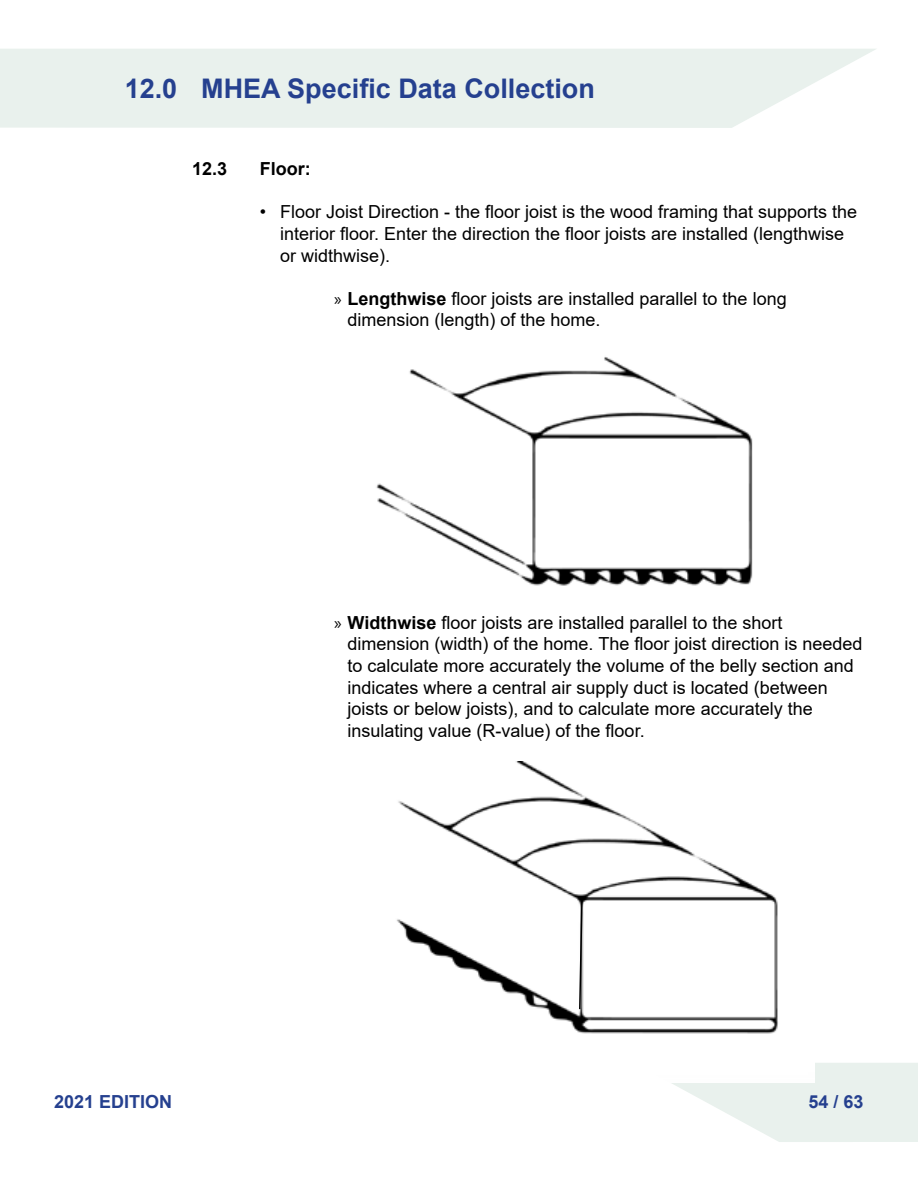
<style>
.page{position:relative;width:918px;height:1188px;background:#fff}
.page>*{position:absolute;margin:0;border:0;box-sizing:border-box;transform-origin:0 0}
.t1{font:700 27px "Arial";color:#25408f}
.t2{font:18px/21.6px "Arial";color:#000}
.t3{font:700 18px "Arial";color:#25408f}
.t4{font:700 18px "Arial";color:#000}
.s1{font-family:"Myriad Pro"}
.s2{font-weight:700}
</style>
<div class="page">
<svg style="left:672px;top:1063px;width:246px;height:79px"></svg>
<svg style="left:0;top:49px;width:876px;height:79px;background:#eaf2ee"></svg>
<img style="left:376px;top:357px;width:377px;height:229px">
<img style="left:396px;top:762px;width:418px;height:321px">
<svg style="left:578px;top:899px;width:5px;height:112px"></svg>
<h1 class="t1" style="left:125px;top:70px;width:472px">12.0 MHEA Specific Data Collection</h1>
<p class="t4" style="left:192px;top:156px;width:37px">12.3</p>
<p class="t4" style="left:260px;top:156px;width:52px">Floor:</p>
<p class="t2" style="left:280px;top:201px;width:579px;text-indent:-20px">• Floor Joist Direction - the floor joist is the wood framing that supports the interior floor. Enter the direction the floor joists are installed (lengthwise or widthwise).</p>
<p class="t2" style="left:348px;top:287px;width:441px;text-indent:-14px"><span class="s1">»</span> <span class="s2">Lengthwise</span> floor joists are installed parallel to the long dimension (length) of the home.</p>
<p class="t2" style="left:348px;top:611px;width:516px;text-indent:-14px"><span class="s1">»</span> <span class="s2">Widthwise</span> floor joists are installed parallel to the short dimension (width) of the home. The floor joist direction is needed to calculate more accurately the volume of the belly section and indicates where a central air supply duct is located (between joists or below joists), and to calculate more accurately the insulating value (R-value) of the floor.</p>
<p class="t3" style="left:54px;top:1089px;width:120px">2021 EDITION</p>
<p class="t3" style="left:808px;top:1089px;width:57px">54 / 63</p>
</div>
